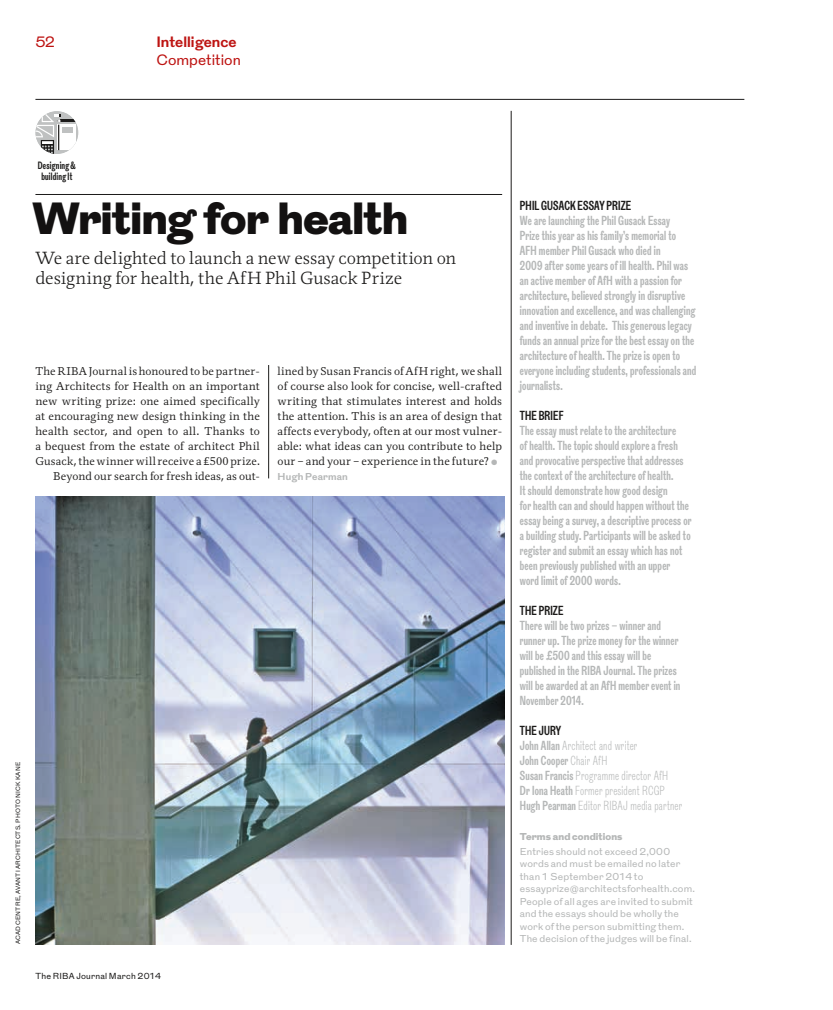
<style>
.page{position:relative;width:833px;height:1010px;background:#fff}
.page>*{position:absolute;margin:0;border:0;box-sizing:border-box;transform-origin:0 0}
.t1{font:900 45px "RIBAJ Grot";letter-spacing:-.005em;color:#131111}
.t2{font:300 17.5px/20px "RIBAJFM";color:#1c1b1a}
.t3{font:15px "RIBAJ Grot";color:#bd1311}
.t4{font:700 15px "RIBAJ Grot";color:#bd1311}
.t5{font:700 13.12px/15px "RIBAJ Condensed";letter-spacing:.015em;color:#b5b7b7}
.t6{font:300 13.12px/15px "RIBAJ Condensed";letter-spacing:.015em;color:#b5b7b7}
.t7{font:700 13.12px "RIBAJ Condensed";letter-spacing:.015em;color:#1c1b1a}
.t8{font:11.25px/15px "RIBAJFM";letter-spacing:.01em;color:#1c1b1a;text-align:right}
.t9{font:700 10.62px/11.2px "RIBAJ Condensed";letter-spacing:.02em;color:#1c1b1a;text-align:center}
.t10{font:10px/12.5px "RIBAJ Grot";letter-spacing:.015em;color:#b5b7b7}
.t11{font:900 10px "RIBAJ Grot";letter-spacing:.015em;color:#b5b7b7}
.t12{font:700 10px "RIBAJ Grot";letter-spacing:.015em;color:#b5b7b7}
.t13{font:8.75px "RIBAJ Grot";letter-spacing:.02em;color:#1c1b1a}
.t14{font:6.25px "RIBAJ Grot";letter-spacing:.025em;color:#1c1b1a}
.s1{font-weight:700;color:#1c1b1a}
.s2{font-weight:700}
</style>
<div class="page">
<hr style="left:35px;top:99px;width:709px;height:1px;background:#1c1b1a">
<hr style="left:511px;top:111px;width:1px;height:834px;background:#1c1b1a">
<hr style="left:35px;top:194px;width:467px;height:1px;background:#1c1b1a">
<hr style="left:268px;top:365px;width:1px;height:113px;background:#1c1b1a">
<svg style="left:35px;top:111px;width:43px;height:43px"></svg>
<img style="left:35px;top:497px;width:470px;height:447px">
<p class="t3" style="left:35px;top:31px;width:21px">52</p>
<p class="t4" style="left:156px;top:31px;width:82px">Intelligence</p>
<p class="t3" style="left:156px;top:49px;width:86px">Competition</p>
<p class="t9" style="left:38px;top:160px;width:40px">Designing &amp; building It</p>
<h1 class="t1" style="left:33px;top:186px;width:377px">Writing for health</h1>
<h2 class="t2" style="left:35px;top:248px;width:422px">We are delighted to launch a new essay competition on designing for health, the AfH Phil Gusack Prize</h2>
<p class="t8" style="left:35px;top:364px;width:226px">The RIBA Journal is honoured to be partner&shy;ing Architects for Health on an important new writing prize: one aimed specifically at encouraging new design thinking in the health sector, and open to all. Thanks to a bequest from the estate of architect Phil Gusack, the winner will receive a £500 prize.<br>Beyond our search for fresh ideas, as out-</p>
<p class="t8" style="left:278px;top:364px;width:226px;text-align:justify">lined by Susan Francis of AfH right, we shall of course also look for concise, well-crafted writing that stimulates interest and holds the attention. This is an area of design that affects everybody, often at our most vulner&shy;able: what ideas can you contribute to help our – and your – experience in the future?</p>
<p class="t12" style="left:278px;top:469px;width:72px">Hugh Pearman</p>
<p class="t14" style="left:14px;top:944px;width:184px;rotate:-90deg">ACAD CENTRE, AVANTI ARCHITECTS. PHOTO NICK KANE</p>
<p class="t13" style="left:35px;top:970px;width:127px">The RIBA Journal March 2014</p>
<p class="t7" style="left:520px;top:198px;width:113px">PHIL GUSACK ESSAY PRIZE</p>
<p class="t5" style="left:520px;top:213px;width:178px">We are launching the Phil Gusack Essay<br>Prize this year as his family’s memorial to<br>AFH member Phil Gusack who died in<br>2009 after some years of ill health. Phil was an active member of AfH with a passion for architecture, believed strongly in disruptive innovation and excellence, and was challenging and inventive in debate. This generous legacy funds an annual prize for the best essay on the architecture of health. The prize is open to everyone including students, professionals and journalists.</p>
<p class="t7" style="left:520px;top:408px;width:45px">THE BRIEF</p>
<p class="t5" style="left:520px;top:423px;width:173px">The essay must relate to the architecture<br>of health. The topic should explore a fresh and provocative perspective that addresses the context of the architecture of health.<br>It should demonstrate how good design<br>for health can and should happen without the essay being a survey, a descriptive process or a building study. Participants will be asked to register and submit an essay which has not been previously published with an upper word limit of 2000 words.</p>
<p class="t7" style="left:520px;top:603px;width:45px">THE PRIZE</p>
<p class="t5" style="left:520px;top:618px;width:162px">There will be two prizes – winner and runner up. The prize money for the winner will be £500 and this essay will be published in the RIBA Journal. The prizes will be awarded at an AfH member event in November 2014.</p>
<p class="t6" style="left:520px;top:723px;width:164px"><span class="s1">THE JURY<br></span><span class="s2">John Allan</span> Architect and writer<br><span class="s2">John Cooper</span> Chair AfH<br><span class="s2">Susan Francis</span> Programme director AfH<br><span class="s2">Dr Iona Heath</span> Former president RCGP<br><span class="s2">Hugh Pearman</span> Editor RIBAJ media partner</p>
<p class="t11" style="left:520px;top:829px;width:104px">Terms and conditions</p>
<p class="t10" style="left:520px;top:845px;width:177px">Entries should not exceed 2,000 words and must be emailed no later than 1 September 2014 to essayprize@architectsforhealth.com.<br>People of all ages are invited to submit and the essays should be wholly the work of the person submitting them.<br>The decision of the judges will be final.</p>
</div>
